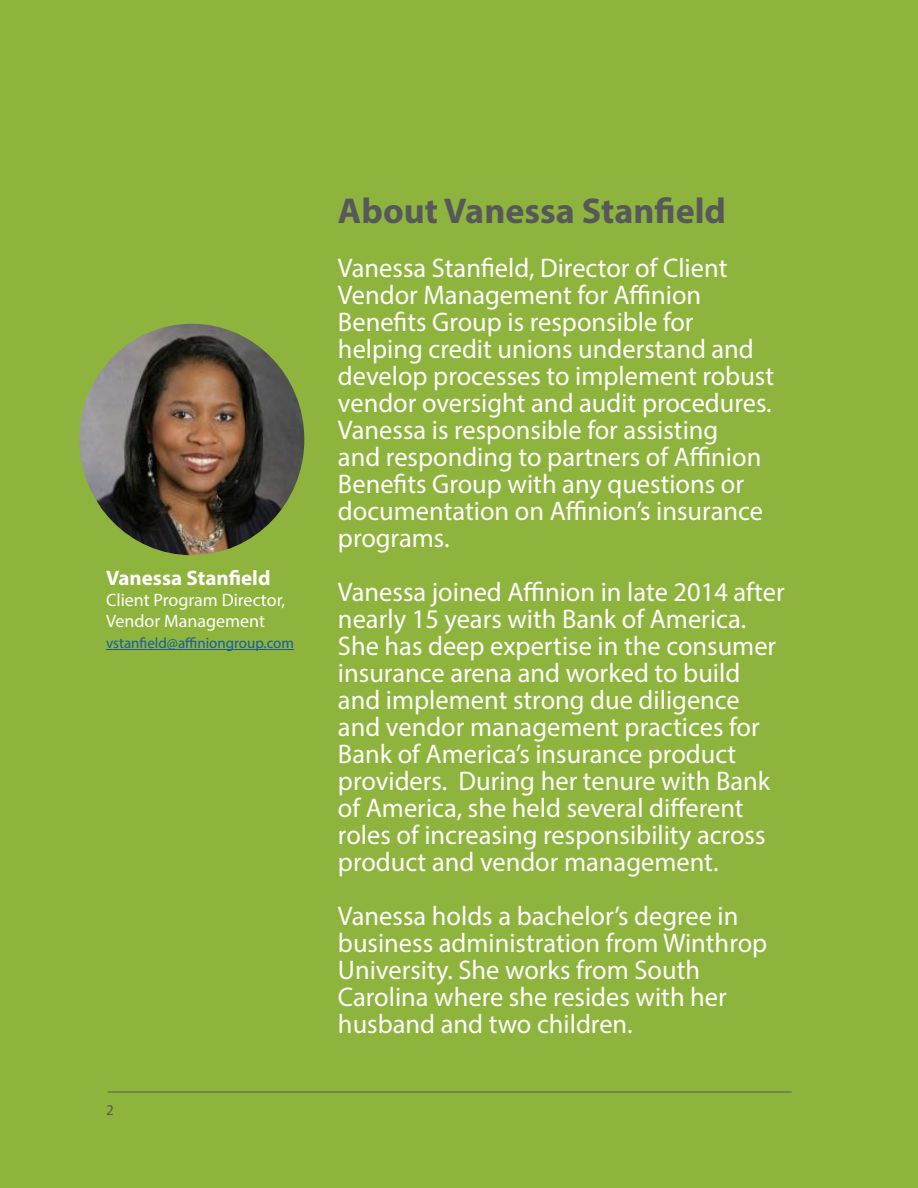
<style>
.page{position:relative;width:918px;height:1188px;background:#8fb43d}
.page>*{position:absolute;margin:0;border:0;box-sizing:border-box;transform-origin:0 0}
.t1{font:700 36px "Myriad Pro";color:#57585a}
.t2{font:27px/27px "Myriad Pro";color:#fff}
.t3{font:700 21px "Myriad Pro";color:#fff}
.t4{font:18px "Myriad Pro";color:#fff}
.Body_Text_-_Left{font:15px "Myriad Pro";color:#175d9e}
.Page_numbers{font:15px "Myriad Pro";color:#57585a}
</style>
<div class="page">
<img style="left:79px;top:324px;width:225px;height:231px">
<hr style="left:106px;top:649px;width:188px;height:1px;background:#175d9e">
<hr style="left:108px;top:1092px;width:684px;height:1px;background:#57585a">
<p class="t3" style="left:106px;top:564px;width:166px">Vanessa Stanfield</p>
<p class="t4" style="left:106px;top:588px;width:181px">Client Program Director,</p>
<p class="t4" style="left:106px;top:609px;width:161px">Vendor Management</p>
<p class="Body_Text_-_Left" style="left:106px;top:634px;width:190px">vstanfield@affiniongroup.com</p>
<p class="Page_numbers" style="left:106px;top:1101px;width:9px">2</p>
<p class="t1" style="left:338px;top:188px;width:390px">About Vanessa Stanfield</p>
<p class="t2" style="left:338px;top:254px;width:438px">Vanessa Stanfield, Director of Client Vendor Management for Affinion Benefits Group is responsible for helping credit unions understand and develop processes to implement robust vendor oversight and audit procedures.<br>Vanessa is responsible for assisting<br>and responding to partners of Affinion Benefits Group with any questions or documentation on Affinion’s insurance programs.</p>
<p class="t2" style="left:338px;top:578px;width:448px">Vanessa joined Affinion in late 2014 after nearly 15 years with Bank of America.<br>She has deep expertise in the consumer insurance arena and worked to build and implement strong due diligence and vendor management practices for Bank of America’s insurance product providers. During her tenure with Bank of America, she held several different roles of increasing responsibility across product and vendor management.</p>
<p class="t2" style="left:338px;top:902px;width:431px">Vanessa holds a bachelor’s degree in business administration from Winthrop University. She works from South Carolina where she resides with her husband and two children.</p>
</div>
